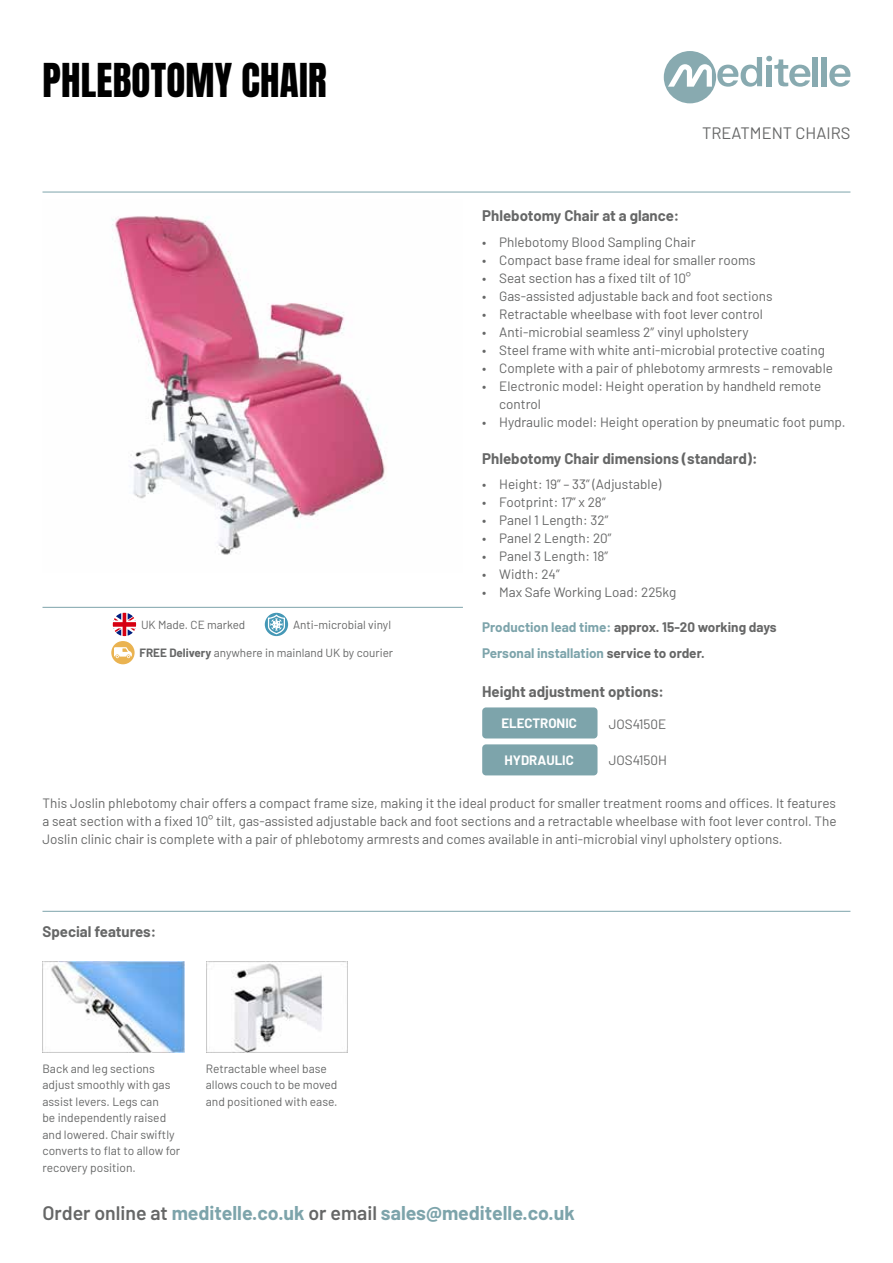
<style>
.page{position:relative;width:893px;height:1263px;background:#fff}
.page>*{position:absolute;margin:0;border:0;box-sizing:border-box;transform-origin:0 0}
.t1{font:39px "Anton";letter-spacing:.005em;color:#000}
.t2{font:700 19.5px "Barlow";color:#7da4ab}
.t3{font:16.5px "Barlow";color:#666767}
.t4{font:700 15px "Barlow";color:#666767}
.t5{font:13.5px/18px "Barlow";color:#666767}
.t6{font:700 13.5px/25.5px "Barlow";color:#7da4ab}
.t7{font:700 13.35px "Barlow";color:#fff}
.t8{font:12px/16.5px "Barlow";color:#666767}
.t9{font:11.7px "Barlow";color:#666767}
.s1{font-weight:700}
.s2{color:#666767}
.s3{font-weight:600;color:#666767}
</style>
<div class="page">
<img style="left:112px;top:216px;width:274px;height:339px">
<div style="left:664px;top:51px;width:52px;height:52px;background:#88aab0;border-radius:50%"></div>
<svg style="left:668px;top:56px;width:142px;height:31px"></svg>
<div style="left:813px;top:57px;width:5px;height:29px;background:#88aab0"></div>
<div style="left:822px;top:57px;width:5px;height:29px;background:#88aab0"></div>
<svg style="left:829px;top:65px;width:21px;height:22px"></svg>
<hr style="left:43px;top:192px;width:807px;height:1px;background:#7da4ab">
<div style="left:111px;top:641px;width:24px;height:23px;background:#eab351;border-radius:50%"></div>
<svg style="left:114px;top:647px;width:18px;height:11px"></svg>
<svg style="left:113px;top:613px;width:23px;height:23px"></svg>
<svg style="left:265px;top:613px;width:23px;height:23px"></svg>
<svg style="left:268px;top:614px;width:17px;height:20px"></svg>
<hr style="left:43px;top:607px;width:420px;height:1px;background:#7da4ab">
<hr style="left:43px;top:911px;width:807px;height:1px;background:#7da4ab">
<img style="left:43px;top:962px;width:142px;height:90px">
<div style="left:482px;top:707px;width:115px;height:31px;background:#7da4ab;border-radius:4px"></div>
<div style="left:482px;top:744px;width:115px;height:31px;background:#7da4ab;border-radius:4px"></div>
<img style="left:206px;top:962px;width:142px;height:90px">
<h1 class="t1" style="left:43px;top:61px;width:286px">PHLEBOTOMY CHAIR</h1>
<p class="t9" style="left:141px;top:616px;width:106px">UK Made. CE marked</p>
<p class="t9" style="left:293px;top:616px;width:100px">Anti-microbial vinyl</p>
<p class="t9" style="left:140px;top:644px;width:255px"><span class="s1">FREE Delivery</span> anywhere in mainland UK by courier</p>
<p class="t3" style="left:702px;top:121px;width:150px">TREATMENT CHAIRS</p>
<p class="t4" style="left:482px;top:205px;width:199px">Phlebotomy Chair at a glance:</p>
<p class="t5" style="left:482px;top:232px;width:215px">• Phlebotomy Blood Sampling Chair</p>
<p class="t5" style="left:482px;top:250px;width:275px">• Compact base frame ideal for smaller rooms</p>
<p class="t5" style="left:482px;top:268px;width:210px">• Seat section has a fixed tilt of 10°</p>
<p class="t5" style="left:482px;top:286px;width:292px">• Gas-assisted adjustable back and foot sections</p>
<p class="t5" style="left:482px;top:304px;width:282px">• Retractable wheelbase with foot lever control</p>
<p class="t5" style="left:482px;top:322px;width:268px">• Anti-microbial seamless 2″ vinyl upholstery</p>
<p class="t5" style="left:482px;top:340px;width:344px">• Steel frame with white anti-microbial protective coating</p>
<p class="t5" style="left:482px;top:358px;width:352px">• Complete with a pair of phlebotomy armrests – removable</p>
<p class="t5" style="left:499px;top:376px;width:324px;text-indent:-17px">• Electronic model: Height operation by handheld remote control</p>
<p class="t5" style="left:482px;top:412px;width:365px">• Hydraulic model: Height operation by pneumatic foot pump.</p>
<p class="t4" style="left:482px;top:447px;width:277px">Phlebotomy Chair dimensions (standard):</p>
<p class="t5" style="left:482px;top:474px;width:181px">• Height: 19” – 33” (Adjustable)</p>
<p class="t5" style="left:482px;top:492px;width:125px">• Footprint: 17” x 28”</p>
<p class="t5" style="left:482px;top:510px;width:128px">• Panel 1 Length: 32”</p>
<p class="t5" style="left:482px;top:528px;width:131px">• Panel 2 Length: 20”</p>
<p class="t5" style="left:482px;top:546px;width:127px">• Panel 3 Length: 18”</p>
<p class="t5" style="left:482px;top:564px;width:79px">• Width: 24”</p>
<p class="t5" style="left:482px;top:582px;width:196px">• Max Safe Working Load: 225kg</p>
<p class="t6" style="left:482px;top:614px;width:296px">Production lead time: <span class="s2">approx. 15-20 working days<br></span>Personal installation <span class="s2">service to order.</span></p>
<p class="t4" style="left:482px;top:680px;width:183px">Height adjustment options:</p>
<p class="t7" style="left:501px;top:713px;width:77px">ELECTRONIC</p>
<p class="t7" style="left:505px;top:750px;width:71px">HYDRAULIC</p>
<p class="t5" style="left:609px;top:714px;width:59px">JOS4150E</p>
<p class="t5" style="left:609px;top:750px;width:60px">JOS4150H</p>
<p class="t5" style="left:43px;top:793px;width:796px;text-align:justify">This Joslin phlebotomy chair offers a compact frame size, making it the ideal product for smaller treatment rooms and offices. It features a seat section with a fixed 10° tilt, gas-assisted adjustable back and foot sections and a retractable wheelbase with foot lever control. The Joslin clinic chair is complete with a pair of phlebotomy armrests and comes available in anti-microbial vinyl upholstery options.</p>
<p class="t4" style="left:43px;top:920px;width:115px">Special features:</p>
<p class="t8" style="left:43px;top:1059px;width:139px">Back and leg sections adjust smoothly with gas assist levers. Legs can<br>be independently raised and lowered. Chair swiftly converts to flat to allow for recovery position.</p>
<p class="t8" style="left:206px;top:1059px;width:133px">Retractable wheel base allows couch to be moved and positioned with ease.</p>
<h2 class="t2" style="left:43px;top:1199px;width:534px"><span class="s3">Order online at</span> meditelle.co.uk <span class="s3">or email</span> sales@meditelle.co.uk</h2>
</div>
